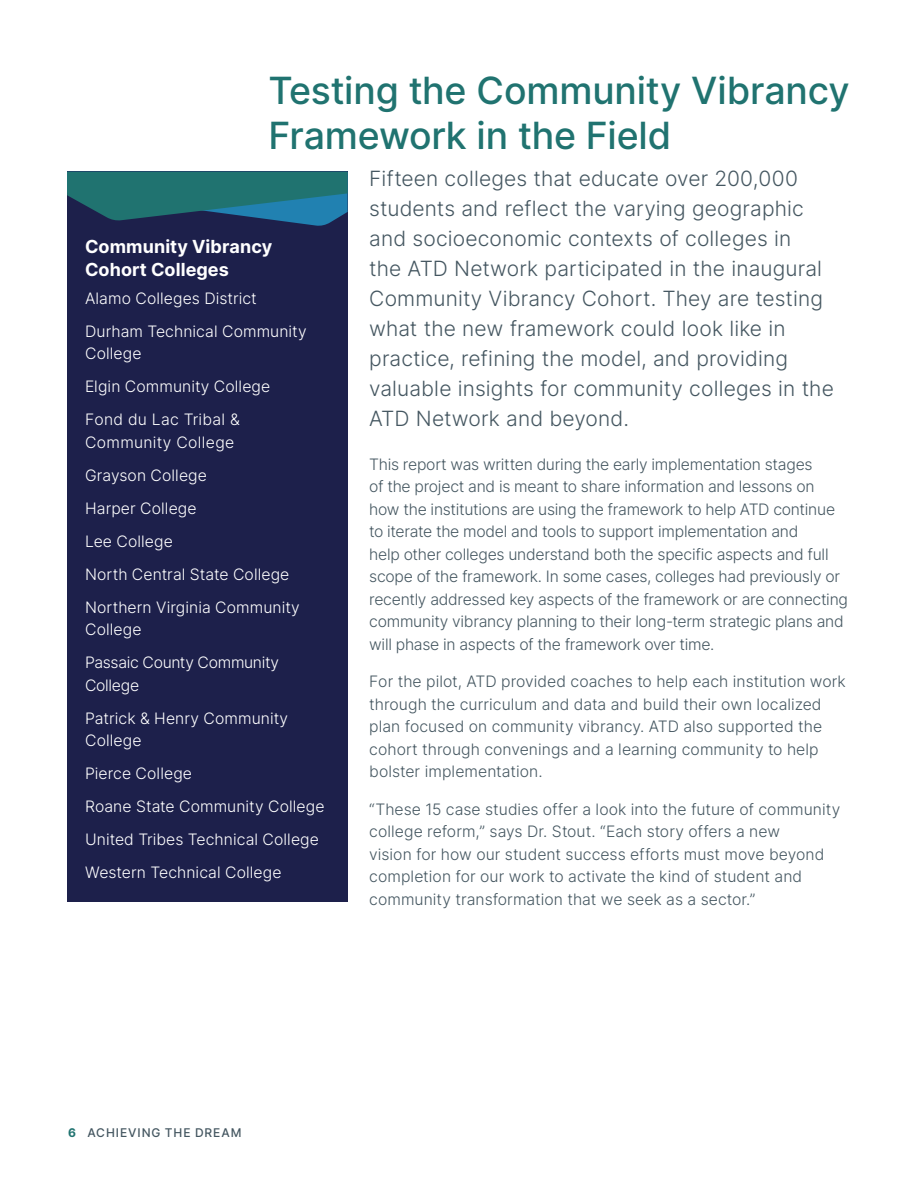
<style>
.page{position:relative;width:918px;height:1188px;background:#fff}
.page>*{position:absolute;margin:0;border:0;box-sizing:border-box;transform-origin:0 0}
.t1{font:500 37.5px/45px "Inter";letter-spacing:-.005em;color:#207370}
.t2{font:300 21px/30px "Inter";letter-spacing:.005em;color:#455761}
.t3{font:700 18px/22.5px "Inter";letter-spacing:.005em;color:#fff}
.t4{font:300 15.75px/22.5px "Inter";letter-spacing:-.015em;color:#455761}
.t5{font:300 15.75px/22.5px "Inter";letter-spacing:.005em;color:#455761}
.t6{font:300 15.75px/33px "Inter";letter-spacing:.005em;color:#fff}
.t7{font:300 15.75px/33px "Inter";letter-spacing:-.02em;color:#fff}
.t8{font:500 12px "Inter";letter-spacing:.075em;color:#455761}
.s1{font-weight:700;color:#207370}
</style>
<div class="page">
<div style="left:67px;top:172px;width:281px;height:730px;background:#1d204b"></div>
<svg style="left:67px;top:172px;width:281px;height:54px"></svg>
<h1 class="t1" style="left:269px;top:68px;width:582px">Testing the Community Vibrancy<br>Framework in the Field</h1>
<p class="t2" style="left:369px;top:164px;width:466px">Fifteen colleges that educate over 200,000 students and reflect the varying geographic and socioeconomic contexts of colleges in<br>the ATD Network participated in the inaugural Community Vibrancy Cohort. They are testing what the new framework could look like in practice, refining the model, and providing valuable insights for community colleges in the ATD Network and beyond.</p>
<p class="t4" style="left:369px;top:453px;width:480px">This report was written during the early implementation stages<br>of the project and is meant to share information and lessons on how the institutions are using the framework to help ATD continue to iterate the model and tools to support implementation and<br>help other colleges understand both the specific aspects and full scope of the framework. In some cases, colleges had previously or recently addressed key aspects of the framework or are connecting community vibrancy planning to their long-term strategic plans and will phase in aspects of the framework over time.</p>
<p class="t5" style="left:369px;top:670px;width:478px">For the pilot, ATD provided coaches to help each institution work through the curriculum and data and build their own localized plan focused on community vibrancy. ATD also supported the cohort through convenings and a learning community to help bolster implementation.</p>
<p class="t5" style="left:369px;top:798px;width:473px">“These 15 case studies offer a look into the future of community college reform,” says Dr. Stout. “Each story offers a new<br>vision for how our student success efforts must move beyond completion for our work to activate the kind of student and community transformation that we seek as a sector.”</p>
<p class="t3" style="left:85px;top:236px;width:189px">Community Vibrancy<br>Cohort Colleges</p>
<p class="t6" style="left:85px;top:281px;width:223px">Alamo Colleges District<br>Durham Technical Community</p>
<p class="t6" style="left:85px;top:337px;width:187px">College<br>Elgin Community College<br>Fond du Lac Tribal &amp;</p>
<p class="t6" style="left:85px;top:425px;width:216px">Community College<br>Grayson College<br>Harper College<br>Lee College<br>North Central State College<br>Northern Virginia Community</p>
<p class="t7" style="left:85px;top:613px;width:195px">College<br>Passaic County Community</p>
<p class="t6" style="left:85px;top:668px;width:205px">College<br>Patrick &amp; Henry Community</p>
<p class="t6" style="left:85px;top:724px;width:241px">College<br>Pierce College<br>Roane State Community College<br>United Tribes Technical College<br>Western Technical College</p>
<p class="t8" style="left:68px;top:1125px;width:175px"><span class="s1">6</span> ACHIEVING THE DREAM</p>
</div>
